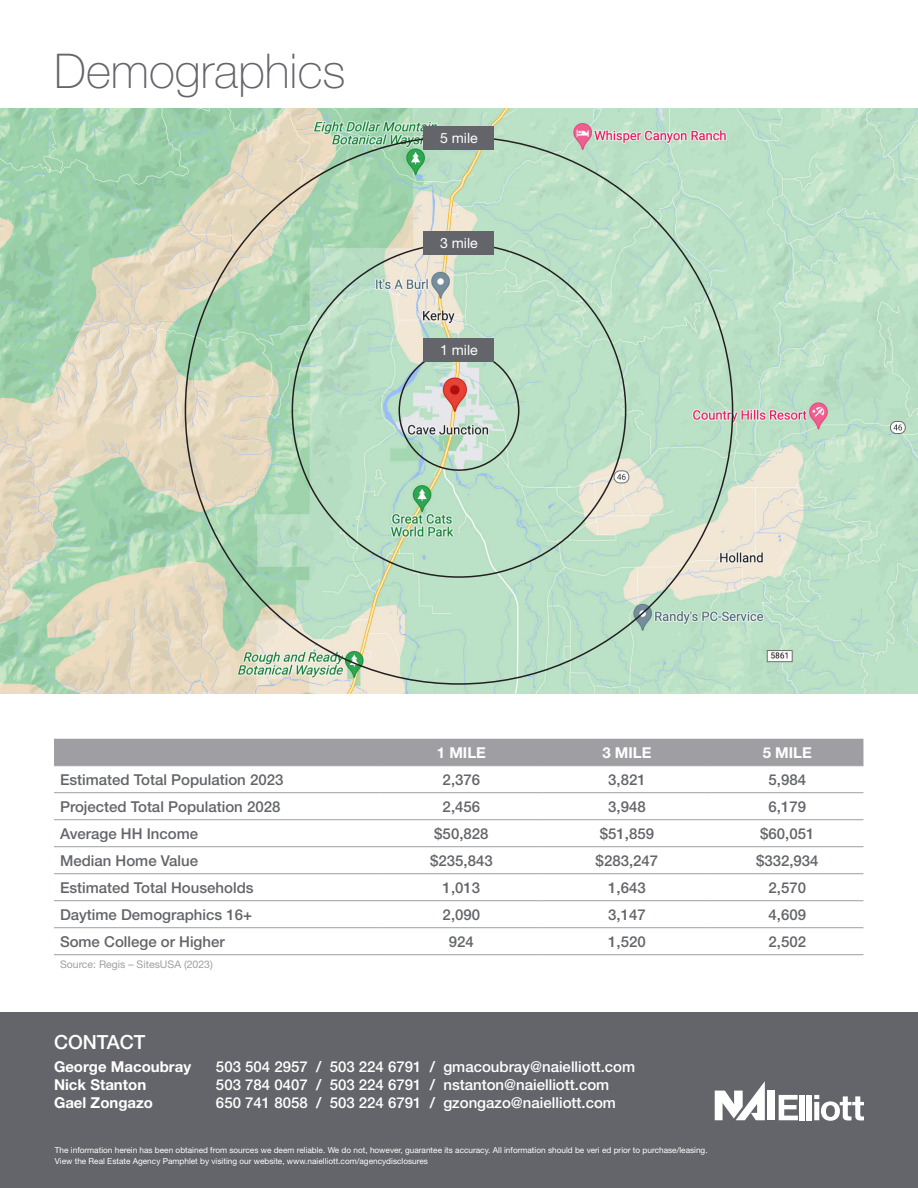
<style>
.page{position:relative;width:918px;height:1188px;background:#fff}
.page>*{position:absolute;margin:0;border:0;box-sizing:border-box;transform-origin:0 0}
.GRAY_30pt_35pt_Sub-head{font:100 48px "Helvetica Neue LT Std";color:#63656a}
.t1{font:500 19.5px "Helvetica Neue LT Std";color:#fff}
.body{font:500 15px "Helvetica Neue LT Std";color:#63656a}
.t2{font:500 15px "Helvetica Neue LT Std";color:#fff}
.body-2{font:700 15px "Helvetica Neue LT Std";color:#fff}
.NOTATIONS{font:14.1px "Helvetica Neue LT Std";color:#fff}
.t3{font:10.5px "Helvetica Neue LT Std";color:#9f9fa3}
.t4{font:8.25px/10.5px "Helvetica Neue LT Std";color:#fff}
</style>
<div class="page">
<div style="left:0;top:1012px;width:918px;height:176px;background:#63656a"></div>
<div style="left:767px;top:1091px;width:8px;height:29px;background:#fff"></div>
<svg style="left:715px;top:1081px;width:50px;height:39px"></svg>
<svg style="left:779px;top:1095px;width:19px;height:25px"></svg>
<div style="left:800px;top:1095px;width:5px;height:25px;background:#fff"></div>
<div style="left:807px;top:1095px;width:5px;height:25px;background:#fff"></div>
<svg style="left:814px;top:1095px;width:50px;height:26px"></svg>
<img style="left:0;top:108px;width:918px;height:585px">
<div style="left:54px;top:739px;width:809px;height:28px;background:#9f9fa3"></div>
<svg style="left:54px;top:793px;width:809px;height:163px"></svg>
<hr style="left:54px;top:765px;width:326px;height:1px;background:#9f9fa3">
<hr style="left:380px;top:765px;width:163px;height:1px;background:#9f9fa3">
<hr style="left:543px;top:765px;width:168px;height:1px;background:#9f9fa3">
<hr style="left:711px;top:765px;width:152px;height:1px;background:#9f9fa3">
<hr style="left:54px;top:792px;width:326px;height:1px;background:#9f9fa3">
<hr style="left:380px;top:792px;width:163px;height:1px;background:#9f9fa3">
<hr style="left:543px;top:792px;width:168px;height:1px;background:#9f9fa3">
<hr style="left:711px;top:792px;width:152px;height:1px;background:#9f9fa3">
<hr style="left:54px;top:819px;width:326px;height:1px;background:#9f9fa3">
<hr style="left:380px;top:819px;width:163px;height:1px;background:#9f9fa3">
<hr style="left:543px;top:819px;width:168px;height:1px;background:#9f9fa3">
<hr style="left:711px;top:819px;width:152px;height:1px;background:#9f9fa3">
<hr style="left:54px;top:846px;width:326px;height:1px;background:#9f9fa3">
<hr style="left:380px;top:846px;width:163px;height:1px;background:#9f9fa3">
<hr style="left:543px;top:846px;width:168px;height:1px;background:#9f9fa3">
<hr style="left:711px;top:846px;width:152px;height:1px;background:#9f9fa3">
<hr style="left:54px;top:873px;width:326px;height:1px;background:#9f9fa3">
<hr style="left:380px;top:873px;width:163px;height:1px;background:#9f9fa3">
<hr style="left:543px;top:873px;width:168px;height:1px;background:#9f9fa3">
<hr style="left:711px;top:873px;width:152px;height:1px;background:#9f9fa3">
<hr style="left:54px;top:900px;width:326px;height:1px;background:#9f9fa3">
<hr style="left:380px;top:900px;width:163px;height:1px;background:#9f9fa3">
<hr style="left:543px;top:900px;width:168px;height:1px;background:#9f9fa3">
<hr style="left:711px;top:900px;width:152px;height:1px;background:#9f9fa3">
<hr style="left:54px;top:927px;width:326px;height:1px;background:#9f9fa3">
<hr style="left:380px;top:927px;width:163px;height:1px;background:#9f9fa3">
<hr style="left:543px;top:927px;width:168px;height:1px;background:#9f9fa3">
<hr style="left:711px;top:927px;width:152px;height:1px;background:#9f9fa3">
<hr style="left:54px;top:954px;width:326px;height:1px;background:#9f9fa3">
<hr style="left:380px;top:954px;width:163px;height:1px;background:#9f9fa3">
<hr style="left:543px;top:954px;width:168px;height:1px;background:#9f9fa3">
<hr style="left:711px;top:954px;width:152px;height:1px;background:#9f9fa3">
<div style="left:424px;top:126px;width:70px;height:24px;background:#63656a"></div>
<div style="left:424px;top:231px;width:70px;height:24px;background:#63656a"></div>
<div style="left:424px;top:338px;width:70px;height:24px;background:#63656a"></div>
<p class="GRAY_30pt_35pt_Sub-head" style="left:54px;top:44px;width:293px">Demographics</p>
<p class="NOTATIONS" style="left:440px;top:130px;width:39px">5 mile</p>
<p class="NOTATIONS" style="left:440px;top:235px;width:39px">3 mile</p>
<p class="NOTATIONS" style="left:440px;top:342px;width:39px">1 mile</p>
<p class="body-2" style="left:437px;top:743px;width:51px">1 MILE</p>
<p class="body-2" style="left:602px;top:743px;width:51px">3 MILE</p>
<p class="body-2" style="left:763px;top:743px;width:51px">5 MILE</p>
<p class="body" style="left:60px;top:770px;width:225px">Estimated Total Population 2023</p>
<p class="body" style="left:443px;top:770px;width:39px">2,376</p>
<p class="body" style="left:608px;top:770px;width:39px">3,821</p>
<p class="body" style="left:769px;top:770px;width:39px">5,984</p>
<p class="body" style="left:60px;top:797px;width:222px">Projected Total Population 2028</p>
<p class="body" style="left:443px;top:797px;width:39px">2,456</p>
<p class="body" style="left:608px;top:797px;width:39px">3,948</p>
<p class="body" style="left:769px;top:797px;width:39px">6,179</p>
<p class="body" style="left:60px;top:824px;width:140px">Average HH Income</p>
<p class="body" style="left:434px;top:824px;width:56px">$50,828</p>
<p class="body" style="left:600px;top:824px;width:56px">$51,859</p>
<p class="body" style="left:760px;top:824px;width:56px">$60,051</p>
<p class="body" style="left:60px;top:851px;width:140px">Median Home Value</p>
<p class="body" style="left:430px;top:851px;width:64px">$235,843</p>
<p class="body" style="left:596px;top:851px;width:64px">$283,247</p>
<p class="body" style="left:756px;top:851px;width:64px">$332,934</p>
<p class="body" style="left:60px;top:878px;width:195px">Estimated Total Households</p>
<p class="body" style="left:443px;top:878px;width:39px">1,013</p>
<p class="body" style="left:608px;top:878px;width:39px">1,643</p>
<p class="body" style="left:769px;top:878px;width:39px">2,570</p>
<p class="body" style="left:60px;top:905px;width:194px">Daytime Demographics 16+</p>
<p class="body" style="left:443px;top:905px;width:39px">2,090</p>
<p class="body" style="left:608px;top:905px;width:39px">3,147</p>
<p class="body" style="left:769px;top:905px;width:39px">4,609</p>
<p class="body" style="left:60px;top:932px;width:166px">Some College or Higher</p>
<p class="body" style="left:449px;top:932px;width:27px">924</p>
<p class="body" style="left:608px;top:932px;width:39px">1,520</p>
<p class="body" style="left:769px;top:932px;width:39px">2,502</p>
<p class="t3" style="left:60px;top:958px;width:154px">Source: Regis – SitesUSA (2023)</p>
<h2 class="t1" style="left:54px;top:1031px;width:93px">CONTACT</h2>
<p class="body-2" style="left:54px;top:1057px;width:139px">George Macoubray</p>
<p class="t2" style="left:216px;top:1057px;width:421px">503 504 2957 / 503 224 6791 / gmacoubray@naielliott.com</p>
<p class="body-2" style="left:54px;top:1075px;width:94px">Nick Stanton</p>
<p class="t2" style="left:216px;top:1075px;width:395px">503 784 0407 / 503 224 6791 / nstanton@naielliott.com</p>
<p class="body-2" style="left:54px;top:1093px;width:101px">Gael Zongazo</p>
<p class="t2" style="left:216px;top:1093px;width:402px">650 741 8058 / 503 224 6791 / gzongazo@naielliott.com</p>
<p class="t4" style="left:55px;top:1145px;width:654px">The information herein has been obtained from sources we deem reliable. We do not, however, guarantee its accuracy. All information should be veri ed prior to purchase/leasing.<br>View the Real Estate Agency Pamphlet by visiting our website, www.naielliott.com/agencydisclosures</p>
</div>
